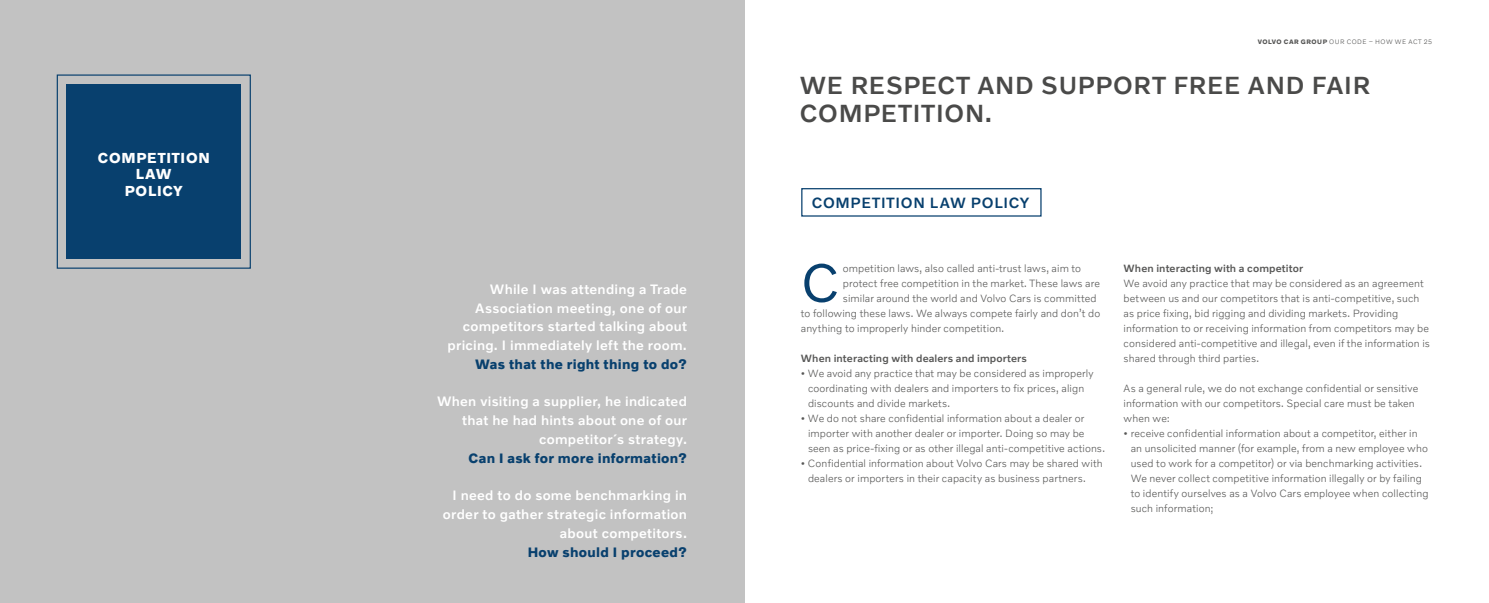
<style>
.page{position:relative;width:1489px;height:603px;background:#fff}
.page>*{position:absolute;margin:0;border:0;box-sizing:border-box;transform-origin:0 0}
.t1{font:54.62px "Volvo Novum";color:#08406e}
.t2{font:500 25px/27.5px "Volvo Novum";letter-spacing:.03em;color:#4a4a49}
.t3{font:500 15px "Volvo Novum";letter-spacing:.05em;color:#08406e}
.t4{font:700 14.62px/16.6px "Volvo Novum";letter-spacing:.055em;color:#fff;text-align:center}
.t5{font:500 13.75px/18.8px "Volvo Novum";letter-spacing:.02em;color:#fff;text-align:right}
.t6{font:700 13.75px "Volvo Novum";letter-spacing:.02em;color:#08406e}
.t7{font:300 10.62px/15px "Volvo Novum";letter-spacing:.01em;color:#575756}
.t8{font:500 10.62px "Volvo Novum";letter-spacing:.01em;color:#575756}
.t9{font:300 6.5px "Volvo Novum";letter-spacing:.075em;color:#4a4a49}
.s1{font-weight:700;color:#575756}
</style>
<div class="page">
<div style="left:0;top:0;width:744px;height:602px;background:#c2c2c2"></div>
<div style="left:801px;top:188px;width:240px;height:28px;border:1px solid #08406e"></div>
<div style="left:66px;top:84px;width:175px;height:175px;background:#08406e"></div>
<div style="left:57px;top:74px;width:194px;height:194px;border:1px solid #08406e"></div>
<h3 class="t4" style="left:98px;top:148px;width:113px">COMPETITION<br>LAW<br>POLICY</h3>
<p class="t5" style="left:447px;top:279px;width:241px">While I was attending a Trade Association meeting, one of our competitors started talking about pricing. I immediately left the room.</p>
<p class="t6" style="left:475px;top:355px;width:213px">Was that the right thing to do?</p>
<p class="t5" style="left:437px;top:391px;width:251px">When visiting a supplier, he indicated that he had hints about one of our competitor´s strategy.</p>
<p class="t6" style="left:468px;top:449px;width:220px">Can I ask for more information?</p>
<p class="t5" style="left:443px;top:485px;width:245px">I need to do some benchmarking in order to gather strategic information about competitors.</p>
<p class="t6" style="left:527px;top:543px;width:161px">How should I proceed?</p>
<p class="t9" style="left:1257px;top:38px;width:176px"><span class="s1">VOLVO CAR GROUP</span> OUR CODE – HOW WE ACT 25</p>
<h2 class="t2" style="left:799px;top:70px;width:572px">WE RESPECT AND SUPPORT FREE AND FAIR<br>COMPETITION.</h2>
<h3 class="t3" style="left:811px;top:193px;width:219px">COMPETITION LAW POLICY</h3>
<h1 class="t1" style="left:800px;top:248px;width:39px">C</h1>
<p class="t7" style="left:842px;top:260px;width:240px">ompetition laws, also called anti-trust laws, aim to</p>
<p class="t7" style="left:842px;top:275px;width:258px">protect free competition in the market. These laws are</p>
<p class="t7" style="left:842px;top:290px;width:255px">similar around the world and Volvo Cars is committed</p>
<p class="t7" style="left:800px;top:305px;width:301px">to following these laws. We always compete fairly and don’t do</p>
<p class="t7" style="left:800px;top:320px;width:205px">anything to improperly hinder competition.</p>
<p class="t8" style="left:800px;top:351px;width:227px">When interacting with dealers and importers</p>
<p class="t7" style="left:808px;top:365px;width:287px;text-indent:-7px">• We avoid any practice that may be considered as improperly coordinating with dealers and importers to fix prices, align discounts and divide markets.</p>
<p class="t7" style="left:808px;top:410px;width:298px;text-indent:-7px">• We do not share confidential information about a dealer or importer with another dealer or importer. Doing so may be seen as price-fixing or as other illegal anti-competitive actions.</p>
<p class="t7" style="left:808px;top:455px;width:296px;text-indent:-7px">• Confidential information about Volvo Cars may be shared with dealers or importers in their capacity as business partners.</p>
<p class="t8" style="left:1123px;top:261px;width:181px">When interacting with a competitor</p>
<p class="t7" style="left:1123px;top:275px;width:308px">We avoid any practice that may be considered as an agreement between us and our competitors that is anti-competitive, such as price fixing, bid rigging and dividing markets. Providing information to or receiving information from competitors may be considered anti-competitive and illegal, even if the information is shared through third parties.</p>
<p class="t7" style="left:1123px;top:380px;width:296px">As a general rule, we do not exchange confidential or sensitive information with our competitors. Special care must be taken when we:</p>
<p class="t7" style="left:1130px;top:425px;width:299px;text-indent:-7px">• receive confidential information about a competitor, either in an unsolicited manner (for example, from a new employee who used to work for a competitor) or via benchmarking activities.<br>We never collect competitive information illegally or by failing to identify ourselves as a Volvo Cars employee when collecting such information;</p>
</div>
